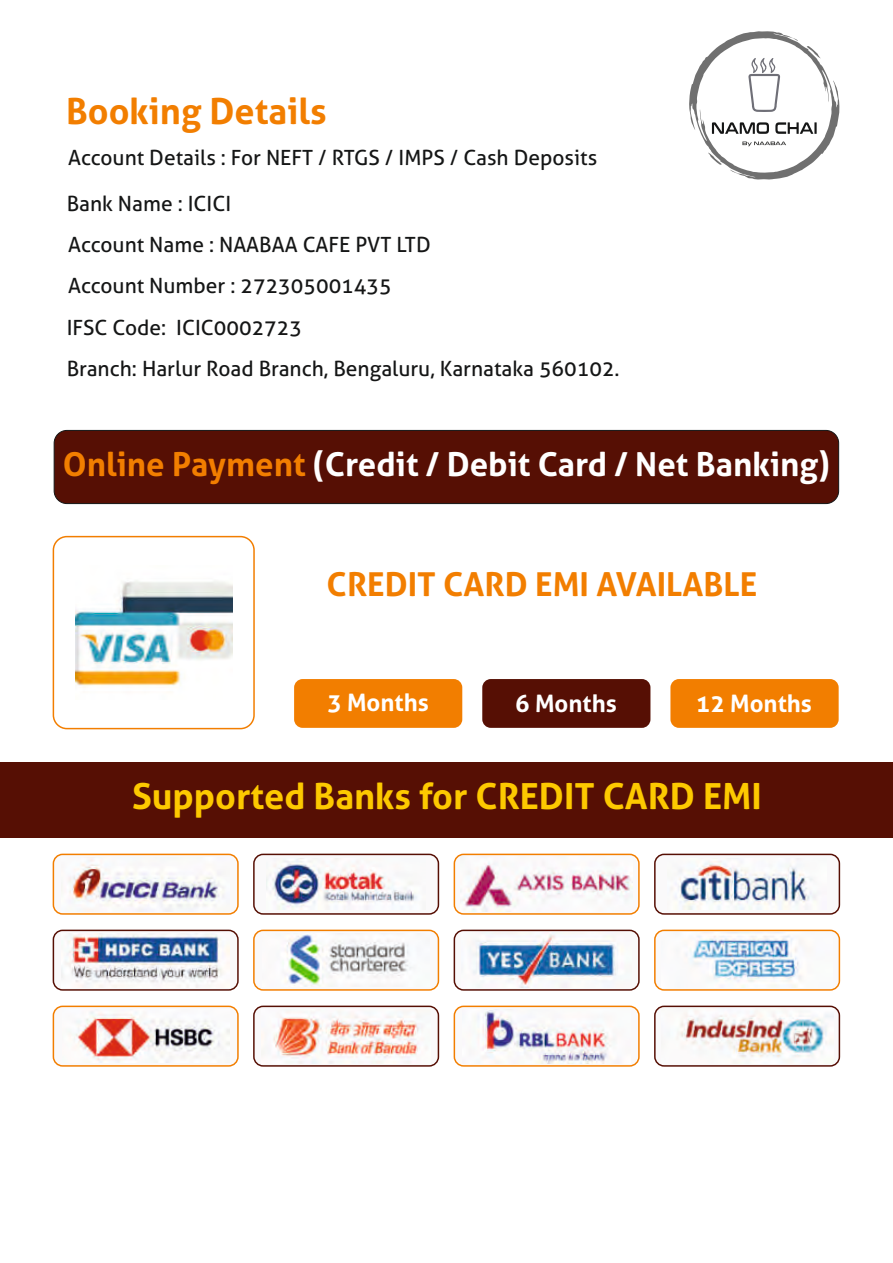
<style>
.page{position:relative;width:893px;height:1263px;background:#fff}
.page>*{position:absolute;margin:0;border:0;box-sizing:border-box;transform-origin:0 0}
.t1{font:700 36px "Aller";color:#fdc900}
.t2{font:700 36px "Aller";color:#f27e00}
.t3{font:700 33px "Aller";color:#fff}
.t4{font:700 33px "Aller";color:#f27e00}
.t5{font:700 24px "Aller";color:#fff}
.t6{font:21px/41.2px "Aller";color:#151616}
.s1{color:#f27e00}
</style>
<div class="page">
<div style="left:0;top:762px;width:893px;height:75px;background:#560f04"></div>
<div style="left:54px;top:430px;width:785px;height:74px;background:#560f04;border:1px solid #151616;border-radius:13px"></div>
<div style="left:53px;top:536px;width:202px;height:193px;border:3px solid #f27e00;border-radius:13px"></div>
<div style="left:54px;top:537px;width:199px;height:191px;background:#fff;border-radius:13px"></div>
<img style="left:75px;top:580px;width:157px;height:108px">
<div style="left:294px;top:679px;width:168px;height:49px;background:#f27e00;border-radius:9px"></div>
<div style="left:482px;top:679px;width:168px;height:49px;background:#560f04;border-radius:9px"></div>
<div style="left:670px;top:679px;width:169px;height:49px;background:#f27e00;border-radius:9px"></div>
<div style="left:53px;top:854px;width:186px;height:61px;border:3px solid #f27e00;border-radius:9px"></div>
<div style="left:54px;top:855px;width:183px;height:58px;background:#faf9fa;border-radius:9px"></div>
<div style="left:253px;top:854px;width:186px;height:61px;border:3px solid #560f04;border-radius:9px"></div>
<div style="left:255px;top:855px;width:183px;height:58px;background:#faf9fa;border-radius:9px"></div>
<div style="left:454px;top:854px;width:186px;height:61px;border:3px solid #f27e00;border-radius:9px"></div>
<div style="left:455px;top:855px;width:183px;height:58px;background:#faf9fa;border-radius:9px"></div>
<div style="left:654px;top:854px;width:186px;height:61px;border:3px solid #560f04;border-radius:9px"></div>
<div style="left:656px;top:855px;width:183px;height:58px;background:#faf9fa;border-radius:9px"></div>
<img style="left:463px;top:863px;width:169px;height:49px">
<img style="left:70px;top:860px;width:149px;height:51px">
<img style="left:272px;top:859px;width:145px;height:51px">
<img style="left:679px;top:861px;width:136px;height:49px">
<div style="left:53px;top:930px;width:186px;height:61px;border:3px solid #560f04;border-radius:9px"></div>
<div style="left:54px;top:931px;width:183px;height:58px;background:#faf9fa;border-radius:9px"></div>
<div style="left:253px;top:930px;width:186px;height:61px;border:3px solid #f27e00;border-radius:9px"></div>
<div style="left:255px;top:931px;width:183px;height:58px;background:#faf9fa;border-radius:9px"></div>
<div style="left:454px;top:930px;width:186px;height:61px;border:3px solid #560f04;border-radius:9px"></div>
<div style="left:455px;top:931px;width:183px;height:58px;background:#faf9fa;border-radius:9px"></div>
<div style="left:654px;top:930px;width:186px;height:61px;border:3px solid #f27e00;border-radius:9px"></div>
<div style="left:656px;top:931px;width:183px;height:58px;background:#faf9fa;border-radius:9px"></div>
<div style="left:53px;top:1005px;width:186px;height:62px;border:3px solid #f27e00;border-radius:9px"></div>
<div style="left:54px;top:1007px;width:183px;height:58px;background:#faf9fa;border-radius:9px"></div>
<div style="left:253px;top:1005px;width:186px;height:62px;border:3px solid #560f04;border-radius:9px"></div>
<div style="left:255px;top:1007px;width:183px;height:58px;background:#faf9fa;border-radius:9px"></div>
<div style="left:454px;top:1005px;width:186px;height:62px;border:3px solid #f27e00;border-radius:9px"></div>
<div style="left:455px;top:1007px;width:183px;height:58px;background:#faf9fa;border-radius:9px"></div>
<div style="left:654px;top:1005px;width:186px;height:62px;border:3px solid #560f04;border-radius:9px"></div>
<div style="left:656px;top:1007px;width:183px;height:58px;background:#faf9fa;border-radius:9px"></div>
<img style="left:287px;top:934px;width:121px;height:51px">
<img style="left:67px;top:935px;width:162px;height:47px">
<img style="left:474px;top:935px;width:142px;height:52px">
<img style="left:691px;top:936px;width:108px;height:51px">
<img style="left:273px;top:1016px;width:146px;height:47px">
<img style="left:76px;top:1012px;width:153px;height:51px">
<img style="left:483px;top:1010px;width:125px;height:53px">
<img style="left:680px;top:1015px;width:150px;height:43px">
<svg style="left:689px;top:31px;width:151px;height:149px"></svg>
<h1 class="t2" style="left:66px;top:97px;width:262px">Booking Details</h1>
<p class="t6" style="left:67px;top:137px;width:532px;line-height:46px">Account Details : For NEFT / RTGS / IMPS / Cash Deposits<br>Bank Name : ICICI</p>
<p class="t6" style="left:67px;top:226px;width:554px">Account Name : NAABAA CAFE PVT LTD<br>Account Number : 272305001435<br>IFSC Code: ICIC0002723<br>Branch: Harlur Road Branch, Bengaluru, Karnataka 560102.</p>
<h2 class="t3" style="left:63px;top:451px;width:769px"><span class="s1">Online Payment</span> (Credit / Debit Card / Net Banking)</h2>
<h2 class="t4" style="left:327px;top:572px;width:432px">CREDIT CARD EMI AVAILABLE</h2>
<p class="t5" style="left:327px;top:694px;width:103px">3 Months</p>
<p class="t5" style="left:515px;top:694px;width:103px">6 Months</p>
<p class="t5" style="left:696px;top:694px;width:117px">12 Months</p>
<h1 class="t1" style="left:132px;top:782px;width:631px">Supported Banks for CREDIT CARD EMI</h1>
</div>
